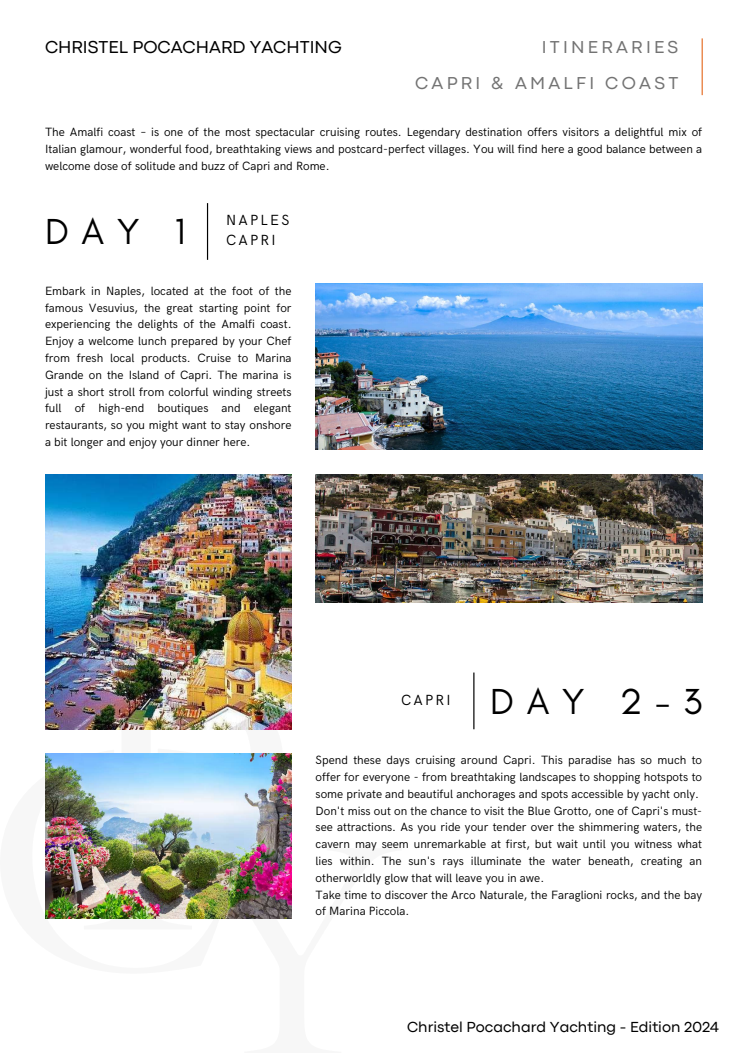
<style>
.page{position:relative;width:744px;height:1053px;background:#fff}
.page>*{position:absolute;margin:0;border:0;box-sizing:border-box;transform-origin:0 0}
.t1{font:36.84px "Glacial Indifference";letter-spacing:.345em;color:#000}
.t2{font:18px "Codec Pro";letter-spacing:.18em;color:#737373}
.t3{font:18px "Codec Pro";color:#000}
.t4{font:15.2px "Codec Pro";color:#000}
.t5{font:14.72px/20.3px "HK Grotesk";letter-spacing:.15em;color:#000}
.t6{font:12px/16.8px "HK Grotesk";color:#000;text-align:justify}
</style>
<div class="page">
<hr style="left:207px;top:203px;width:1px;height:57px;background:#000">
<hr style="left:473px;top:672px;width:1px;height:57px;background:#000">
<hr style="left:702px;top:38px;width:1px;height:57px;background:#e5702a">
<img style="left:316px;top:284px;width:386px;height:165px">
<img style="left:316px;top:474px;width:386px;height:128px">
<img style="left:45px;top:474px;width:247px;height:255px">
<img style="left:45px;top:753px;width:247px;height:165px">
<h2 class="t3" style="left:45px;top:41px;width:298px">CHRISTEL POCACHARD YACHTING</h2>
<h2 class="t2" style="left:542px;top:41px;width:138px">ITINERARIES</h2>
<h2 class="t2" style="left:415px;top:76px;width:265px">CAPRI &amp; AMALFI COAST</h2>
<p class="t6" style="left:45px;top:124px;width:659px">The Amalfi coast – is one of the most spectacular cruising routes. Legendary destination offers visitors a delightful mix of Italian glamour, wonderful food, breathtaking views and postcard-perfect villages. You will find here a good balance between a welcome dose of solitude and buzz of Capri and Rome.</p>
<h1 class="t1" style="left:45px;top:209px;width:142px">DAY 1</h1>
<p class="t5" style="left:226px;top:210px;width:65px">NAPLES<br>CAPRI</p>
<p class="t6" style="left:45px;top:283px;width:248px">Embark in Naples, located at the foot of the famous Vesuvius, the great starting point for experiencing the delights of the Amalfi coast.<br>Enjoy a welcome lunch prepared by your Chef from fresh local products. Cruise to Marina Grande on the Island of Capri. The marina is just a short stroll from colorful winding streets full of high-end boutiques and elegant restaurants, so you might want to stay onshore a bit longer and enjoy your dinner here.</p>
<p class="t5" style="left:401px;top:690px;width:51px">CAPRI</p>
<h1 class="t1" style="left:490px;top:678px;width:213px">DAY 2-3</h1>
<p class="t6" style="left:316px;top:752px;width:388px;text-align:left">Spend these days cruising around Capri. This paradise has so much to offer for everyone - from breathtaking landscapes to shopping hotspots to some private and beautiful anchorages and spots accessible by yacht only.<br>Don't miss out on the chance to visit the Blue Grotto, one of Capri's must&shy;see attractions. As you ride your tender over the shimmering waters, the cavern may seem unremarkable at first, but wait until you witness what lies within. The sun's rays illuminate the water beneath, creating an otherworldly glow that will leave you in awe.<br>Take time to discover the Arco Naturale, the Faraglioni rocks, and the bay of Marina Piccola.</p>
<p class="t4" style="left:407px;top:1021px;width:313px">Christel Pocachard Yachting - Edition 2024</p>
</div>
